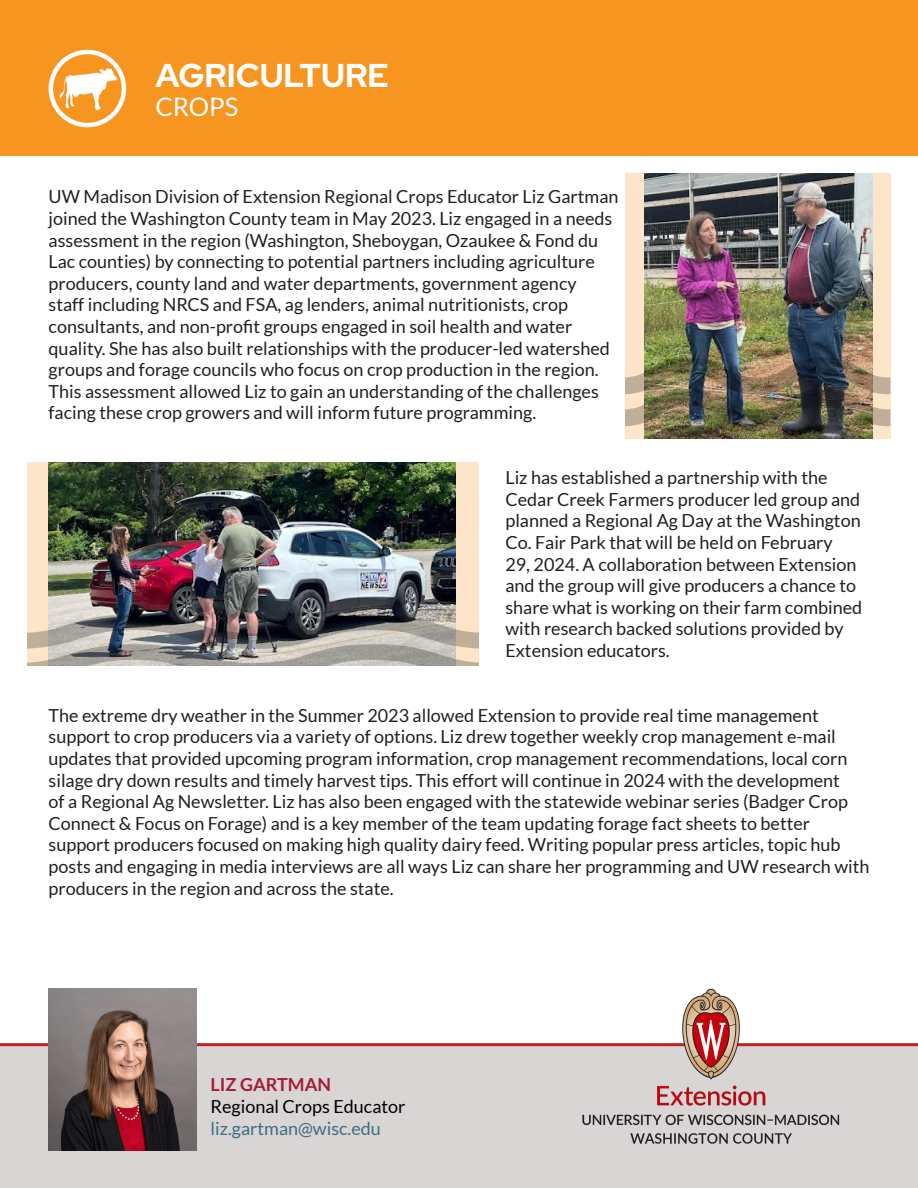
<style>
.page{position:relative;width:918px;height:1188px;background:#fff}
.page>*{position:absolute;margin:0;border:0;box-sizing:border-box;transform-origin:0 0}
.t1{font:700 33px "Red Hat Display";color:#fff}
.t2{font:25.5px "Lato";color:#fff}
.t3{font:18px/21.6px "Lato";color:#231f20}
.t4{font:18px "Lato";color:#000}
.t5{font:18px "Lato";color:#3e6e83}
.t6{font:700 18px "Lato";color:#a61d38}
</style>
<div class="page">
<div style="left:625px;top:173px;width:266px;height:265px;background:#fde5c9"></div>
<div style="left:27px;top:462px;width:451px;height:203px;background:#fde5c9"></div>
<div style="left:0;top:0;width:918px;height:156px;background:#f79521"></div>
<svg style="left:60px;top:68px;width:57px;height:42px"></svg>
<div style="left:49px;top:50px;width:77px;height:77px;border:4px solid #fff;border-radius:50%"></div>
<img style="left:645px;top:173px;width:228px;height:170px">
<img style="left:49px;top:462px;width:407px;height:139px">
<div style="left:0;top:1043px;width:918px;height:145px;background:#d8d5d4"></div>
<img style="left:49px;top:989px;width:148px;height:162px">
<img style="left:540px;top:989px;width:351px;height:156px">
<img style="left:625px;top:343px;width:266px;height:95px">
<img style="left:27px;top:601px;width:451px;height:64px">
<p class="t1" style="left:156px;top:54px;width:235px">AGRICULTURE</p>
<p class="t2" style="left:156px;top:93px;width:84px">CROPS</p>
<p class="t3" style="left:49px;top:186px;width:571px">UW Madison Division of Extension Regional Crops Educator Liz Gartman joined the Washington County team in May 2023. Liz engaged in a needs assessment in the region (Washington, Sheboygan, Ozaukee &amp; Fond du Lac counties) by connecting to potential partners including agriculture producers, county land and water departments, government agency<br>staff including NRCS and FSA, ag lenders, animal nutritionists, crop consultants, and non-profit groups engaged in soil health and water quality. She has also built relationships with the producer-led watershed groups and forage councils who focus on crop production in the region.<br>This assessment allowed Liz to gain an understanding of the challenges facing these crop growers and will inform future programming.</p>
<p class="t3" style="left:505px;top:467px;width:358px">Liz has established a partnership with the Cedar Creek Farmers producer led group and planned a Regional Ag Day at the Washington Co. Fair Park that will be held on February<br>29, 2024. A collaboration between Extension and the group will give producers a chance to share what is working on their farm combined with research backed solutions provided by Extension educators.</p>
<p class="t3" style="left:49px;top:704px;width:822px">The extreme dry weather in the Summer 2023 allowed Extension to provide real time management support to crop producers via a variety of options. Liz drew together weekly crop management e-mail updates that provided upcoming program information, crop management recommendations, local corn silage dry down results and timely harvest tips. This effort will continue in 2024 with the development<br>of a Regional Ag Newsletter. Liz has also been engaged with the statewide webinar series (Badger Crop Connect &amp; Focus on Forage) and is a key member of the team updating forage fact sheets to better support producers focused on making high quality dairy feed. Writing popular press articles, topic hub posts and engaging in media interviews are all ways Liz can share her programming and UW research with producers in the region and across the state.</p>
<p class="t6" style="left:211px;top:1075px;width:122px">LIZ GARTMAN</p>
<p class="t4" style="left:211px;top:1097px;width:196px">Regional Crops Educator</p>
<p class="t5" style="left:211px;top:1118px;width:172px">liz.gartman@wisc.edu</p>
</div>
